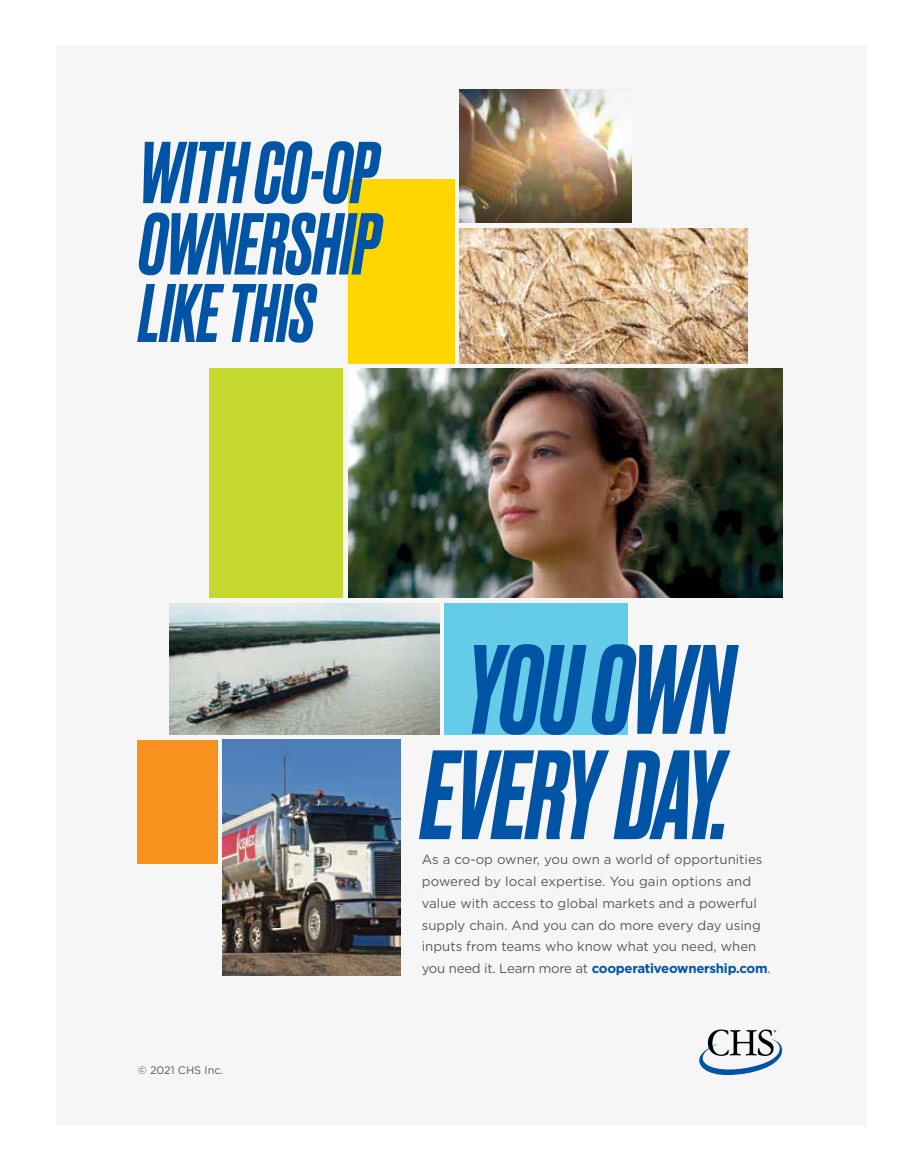
<style>
.page{position:relative;width:918px;height:1175px;background:#fff}
.page>*{position:absolute;margin:0;border:0;box-sizing:border-box;transform-origin:0 0}
.t1{font:italic 500 119.25px/105.3px "Druk";letter-spacing:-.005em;color:#0054a6;text-align:center}
.t2{font:italic 500 82.5px/71.2px "Druk";color:#0054a6}
.t3{font:italic 500 78px "Druk";color:#0054a6}
.t4{font:13.2px/21.8px "Gotham";color:#58595b}
.t5{font:10.95px "Gotham";color:#58595b}
.s1{font-weight:700;color:#0054a6}
</style>
<div class="page">
<div style="left:56px;top:45px;width:810px;height:1081px;background:#f6f6f6"></div>
<img style="left:460px;top:89px;width:171px;height:133px">
<div style="left:348px;top:179px;width:107px;height:184px;background:#ffd600"></div>
<div style="left:209px;top:368px;width:134px;height:230px;background:#c4d82e"></div>
<div style="left:444px;top:603px;width:183px;height:131px;background:#64cbe8"></div>
<div style="left:138px;top:740px;width:80px;height:123px;background:#f7921e"></div>
<img style="left:169px;top:603px;width:270px;height:131px">
<img style="left:460px;top:228px;width:287px;height:135px">
<img style="left:348px;top:368px;width:435px;height:230px">
<img style="left:223px;top:740px;width:178px;height:235px">
<svg style="left:699px;top:1029px;width:84px;height:46px"></svg>
<h2 class="t2" style="left:139px;top:133px;width:242px">WITH CO-OP<br>OWNERSHIP</h2>
<h3 class="t3" style="left:139px;top:260px;width:177px">LIKE THIS</h3>
<p class="t5" style="left:138px;top:1062px;width:87px">© 2021 CHS Inc.</p>
<h1 class="t1" style="left:422px;top:631px;width:312px">YOU OWN<br>EVERY DAY.</h1>
<p class="t4" style="left:422px;top:848px;width:350px">As a co-op owner, you own a world of opportunities powered by local expertise. You gain options and value with access to global markets and a powerful supply chain. And you can do more every day using inputs from teams who know what you need, when you need it. Learn more at <span class="s1">cooperativeownership.com</span>.</p>
</div>
